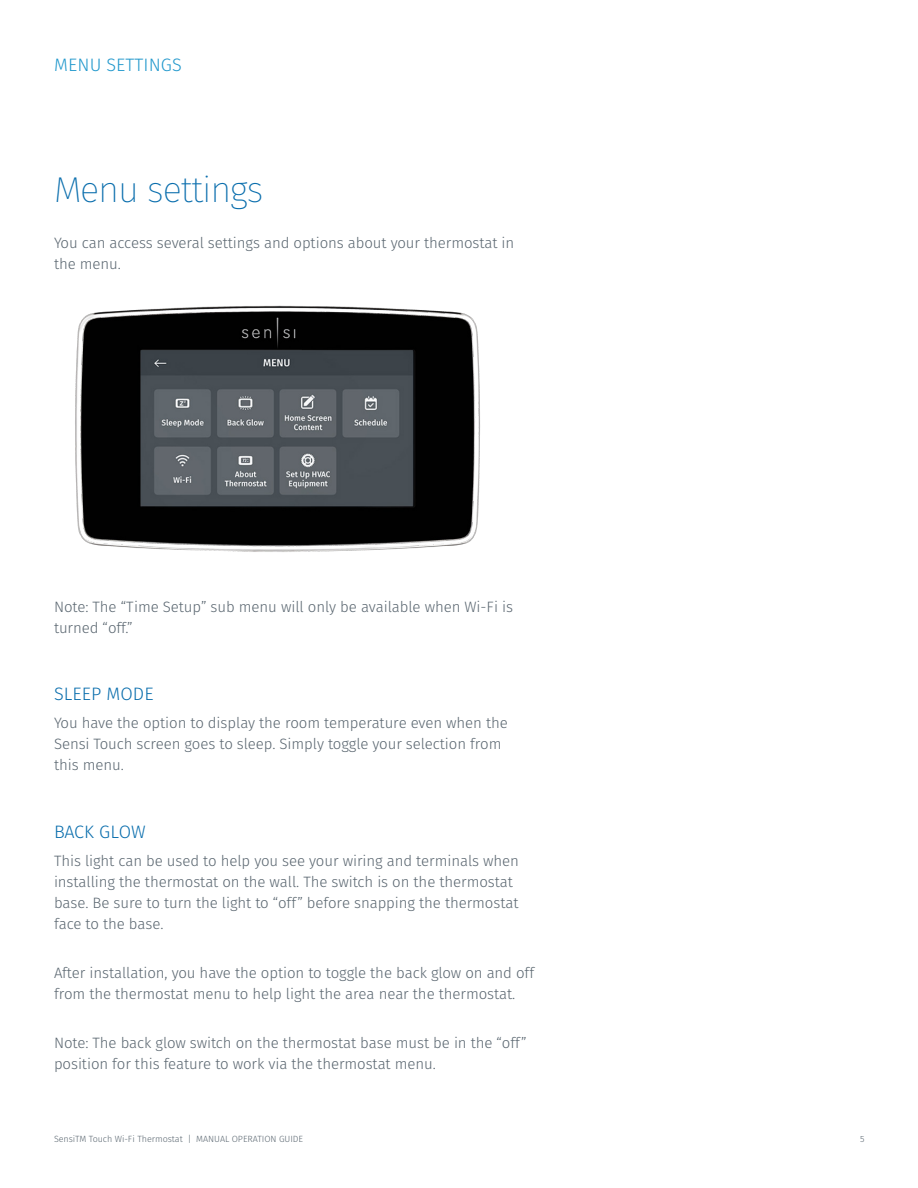
<style>
.page{position:relative;width:918px;height:1188px;background:#fff}
.page>*{position:absolute;margin:0;border:0;box-sizing:border-box;transform-origin:0 0}
.t1{font:200 36px "Fira Sans";letter-spacing:-.03em;color:#0a6ead}
.Body_10_14_-5pt{font:300 18px "Fira Sans";letter-spacing:.005em;color:#0a6ead}
.t2{font:300 18px "Fira Sans";letter-spacing:.005em;color:#2198cc}
.Subhead_12_14_0pt{font:300 15px/21px "Fira Sans";letter-spacing:-.005em;color:#5a6670}
.t3{font:300 9px "Fira Sans";letter-spacing:-.005em;color:#5a6670}
</style>
<div class="page">
<img style="left:75px;top:305px;width:405px;height:247px">
<p class="t2" style="left:54px;top:52px;width:129px">MENU SETTINGS</p>
<p class="t1" style="left:54px;top:164px;width:211px">Menu settings</p>
<p class="Subhead_12_14_0pt" style="left:54px;top:232px;width:462px">You can access several settings and options about your thermostat in the menu.</p>
<p class="Subhead_12_14_0pt" style="left:54px;top:596px;width:461px">Note: The “Time Setup” sub menu will only be available when Wi-Fi is turned “off.”</p>
<p class="Body_10_14_-5pt" style="left:54px;top:681px;width:101px">SLEEP MODE</p>
<p class="Subhead_12_14_0pt" style="left:54px;top:712px;width:455px">You have the option to display the room temperature even when the<br>Sensi Touch screen goes to sleep. Simply toggle your selection from this menu.</p>
<p class="Body_10_14_-5pt" style="left:54px;top:819px;width:93px">BACK GLOW</p>
<p class="Subhead_12_14_0pt" style="left:54px;top:850px;width:467px">This light can be used to help you see your wiring and terminals when installing the thermostat on the wall. The switch is on the thermostat base. Be sure to turn the light to “off” before snapping the thermostat face to the base.</p>
<p class="Subhead_12_14_0pt" style="left:54px;top:962px;width:482px">After installation, you have the option to toggle the back glow on and off from the thermostat menu to help light the area near the thermostat.</p>
<p class="Subhead_12_14_0pt" style="left:54px;top:1032px;width:474px">Note: The back glow switch on the thermostat base must be in the “off” position for this feature to work via the thermostat menu.</p>
<p class="t3" style="left:54px;top:1133px;width:251px">SensiTM Touch Wi-Fi Thermostat | MANUAL OPERATION GUIDE</p>
<p class="t3" style="left:860px;top:1133px;width:6px">5</p>
</div>
